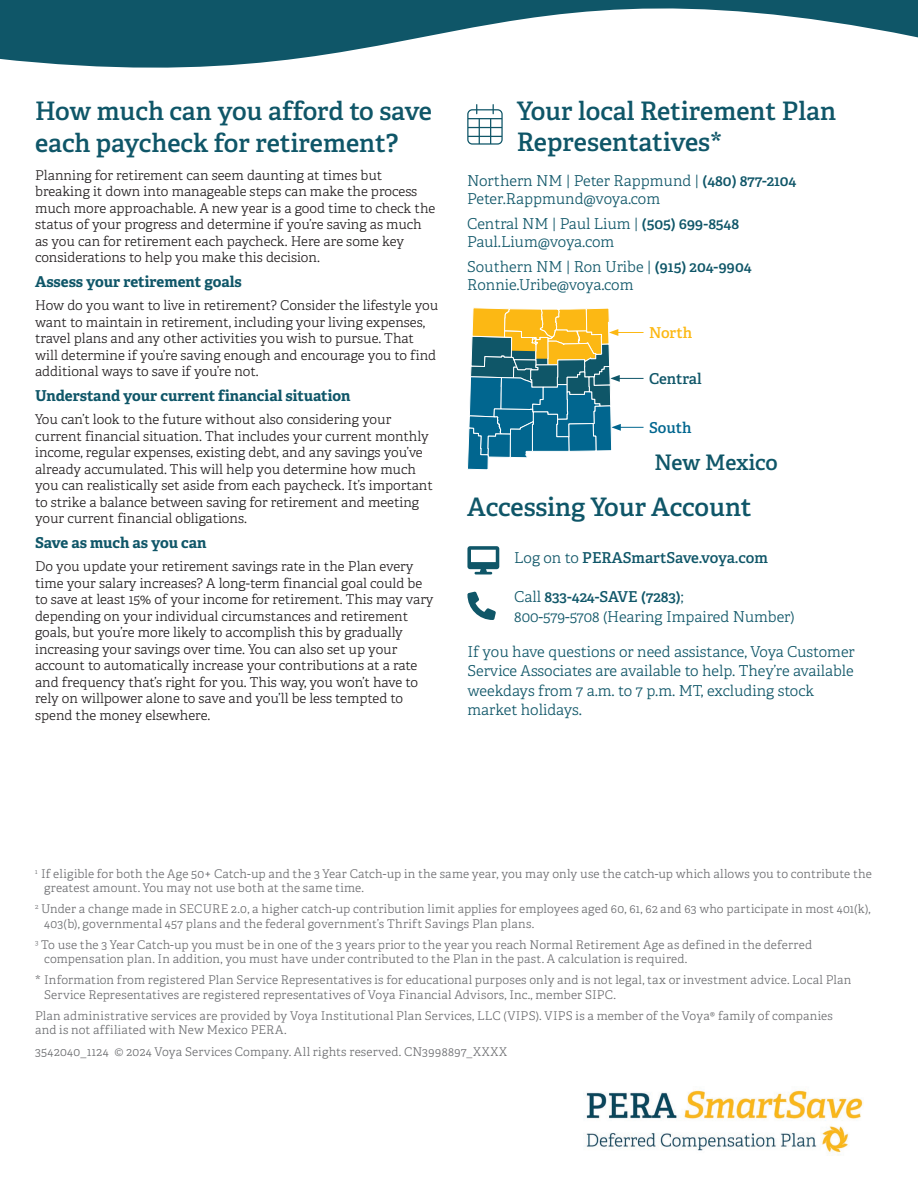
<style>
.page{position:relative;width:918px;height:1188px;background:#fff}
.page>*{position:absolute;margin:0;border:0;box-sizing:border-box;transform-origin:0 0}
.t1{font:600 25.5px/32.4px "Adelle";letter-spacing:-.005em;color:#0f5668}
.t2{font:600 21.3px "Adelle";letter-spacing:-.01em;color:#0f5668}
.t3{font:300 15px/19.5px "Adelle";color:#0f5668}
.t4{font:700 15px "Adelle";color:#0f5668}
.t5{font:600 15px "Adelle";color:#0f5668}
.t6{font:600 15px "Adelle";color:#fcb814}
.t7{font:600 15px "Adelle";color:#01668f}
.t8{font:300 13.5px/16.5px "Adelle";color:#231f20}
.t9{font:300 12px/14.4px "Adelle";letter-spacing:.015em;color:#6c6d70}
.s1{font-weight:600}
.s2{font-weight:300}
</style>
<div class="page">
<svg style="left:0;top:0;width:918px;height:68px"></svg>
<div style="left:477px;top:32px;width:19px;height:308px;background:#fff"></div>
<svg style="left:467px;top:592px;width:29px;height:28px"></svg>
<svg style="left:467px;top:546px;width:32px;height:28px"></svg>
<svg style="left:467px;top:104px;width:36px;height:41px"></svg>
<svg style="left:467px;top:307px;width:177px;height:163px"></svg>
<img style="left:586px;top:1090px;width:277px;height:66px">
<p class="t1" style="left:35px;top:95px;width:399px">How much can you afford to save each paycheck for retirement?</p>
<p class="t8" style="left:35px;top:167px;width:402px">Planning for retirement can seem daunting at times but breaking it down into manageable steps can make the process much more approachable. A new year is a good time to check the status of your progress and determine if you’re saving as much as you can for retirement each paycheck. Here are some key considerations to help you make this decision.</p>
<p class="t4" style="left:35px;top:272px;width:208px">Assess your retirement goals</p>
<p class="t8" style="left:35px;top:297px;width:405px">How do you want to live in retirement? Consider the lifestyle you want to maintain in retirement, including your living expenses, travel plans and any other activities you wish to pursue. That will determine if you’re saving enough and encourage you to find additional ways to save if you’re not.</p>
<p class="t4" style="left:35px;top:386px;width:317px">Understand your current financial situation</p>
<p class="t8" style="left:35px;top:411px;width:399px">You can’t look to the future without also considering your current financial situation. That includes your current monthly income, regular expenses, existing debt, and any savings you’ve already accumulated. This will help you determine how much you can realistically set aside from each paycheck. It’s important to strike a balance between saving for retirement and meeting your current financial obligations.</p>
<p class="t4" style="left:35px;top:533px;width:173px">Save as much as you can</p>
<p class="t8" style="left:35px;top:558px;width:400px">Do you update your retirement savings rate in the Plan every time your salary increases? A long-term financial goal could be to save at least 15% of your income for retirement. This may vary depending on your individual circumstances and retirement goals, but you’re more likely to accomplish this by gradually increasing your savings over time. You can also set up your account to automatically increase your contributions at a rate and frequency that’s right for you. This way, you won’t have to rely on willpower alone to save and you’ll be less tempted to spend the money elsewhere.</p>
<p class="t1" style="left:517px;top:96px;width:321px;line-height:30.6px">Your local Retirement Plan<br>Representatives*</p>
<p class="t3" style="left:467px;top:172px;width:331px;line-height:18px">Northern NM | Peter Rappmund | <span class="s1">(480) 877-2104<br></span>Peter.Rappmund@voya.com</p>
<p class="t3" style="left:467px;top:215px;width:273px;line-height:18px">Central NM | Paul Lium | <span class="s1">(505) 699-8548<br></span>Paul.Lium@voya.com</p>
<p class="t3" style="left:467px;top:258px;width:286px;line-height:18px">Southern NM | Ron Uribe | <span class="s1">(915) 204-9904<br></span>Ronnie.Uribe@voya.com</p>
<p class="t6" style="left:649px;top:323px;width:45px">North</p>
<p class="t5" style="left:649px;top:369px;width:54px">Central</p>
<p class="t7" style="left:649px;top:418px;width:44px">South</p>
<p class="t2" style="left:655px;top:449px;width:125px">New Mexico</p>
<p class="t1" style="left:467px;top:491px;width:286px">Accessing Your Account</p>
<p class="t5" style="left:514px;top:548px;width:255px"><span class="s2">Log on to</span> PERASmartSave.voya.com</p>
<p class="t3" style="left:514px;top:587px;width:282px">Call <span class="s1">833-424-SAVE (7283)</span>;<br>800-579-5708 (Hearing Impaired Number)</p>
<p class="t3" style="left:467px;top:642px;width:389px">If you have questions or need assistance, Voya Customer Service Associates are available to help. They’re available weekdays from 7 a.m. to 7 p.m. MT, excluding stock market holidays.</p>
<p class="t9" style="left:44px;top:867px;width:829px;text-indent:-9px"><sup>1</sup> If eligible for both the Age 50+ Catch-up and the 3 Year Catch-up in the same year, you may only use the catch-up which allows you to contribute the greatest amount. You may not use both at the same time.</p>
<p class="t9" style="left:44px;top:902px;width:828px;text-indent:-9px"><sup>2</sup> Under a change made in SECURE 2.0, a higher catch-up contribution limit applies for employees aged 60, 61, 62 and 63 who participate in most 401(k),<br>403(b), governmental 457 plans and the federal government’s Thrift Savings Plan plans.</p>
<p class="t9" style="left:44px;top:938px;width:770px;text-indent:-9px"><sup>3</sup> To use the 3 Year Catch-up you must be in one of the 3 years prior to the year you reach Normal Retirement Age as defined in the deferred compensation plan. In addition, you must have under contributed to the Plan in the past. A calculation is required.</p>
<p class="t9" style="left:44px;top:973px;width:809px;text-indent:-9px">* Information from registered Plan Service Representatives is for educational purposes only and is not legal, tax or investment advice. Local Plan<br>Service Representatives are registered representatives of Voya Financial Advisors, Inc., member SIPC.</p>
<p class="t9" style="left:35px;top:1009px;width:799px">Plan administrative services are provided by Voya Institutional Plan Services, LLC (VIPS). VIPS is a member of the Voya® family of companies and is not affiliated with New Mexico PERA.</p>
<p class="t9" style="left:35px;top:1044px;width:473px">3542040_1124 © 2024 Voya Services Company. All rights reserved. CN3998897_XXXX</p>
</div>
